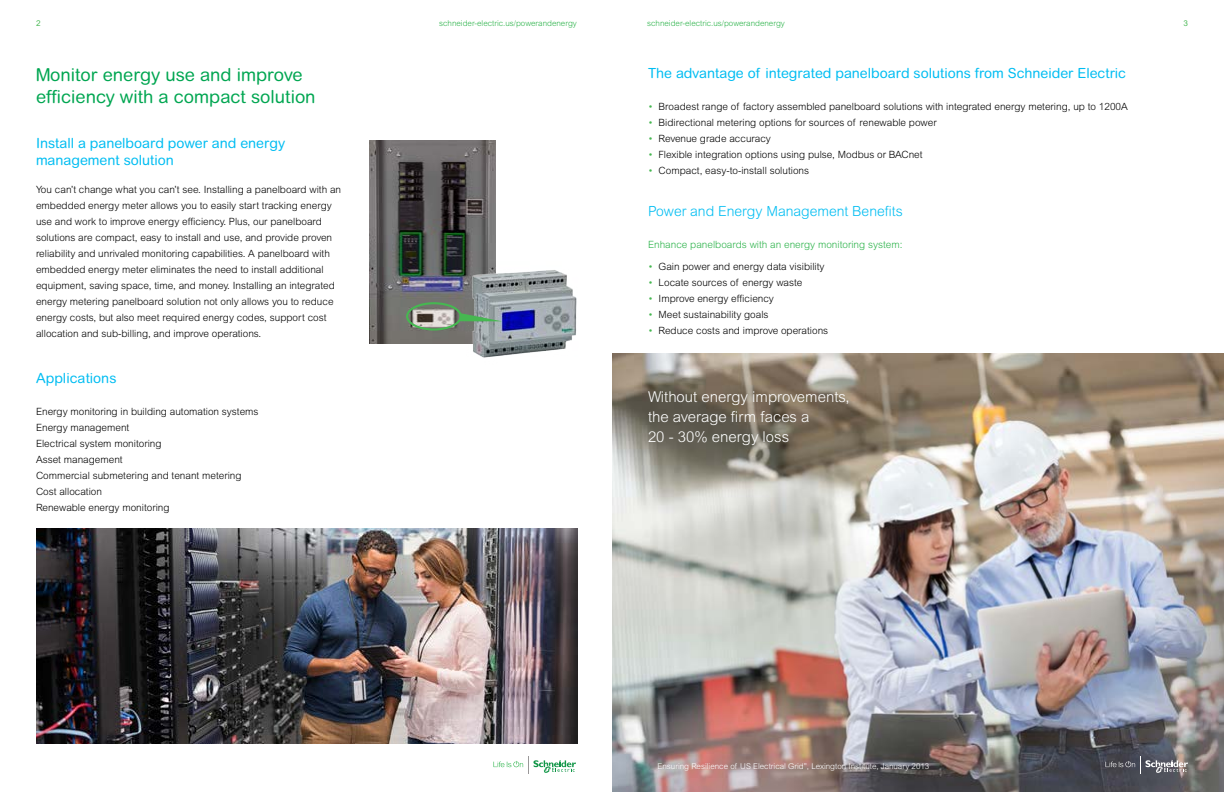
<style>
.page{position:relative;width:1224px;height:792px;background:#fff}
.page>*{position:absolute;margin:0;border:0;box-sizing:border-box;transform-origin:0 0}
.t1{font:18px/21.6px "Arial Rounded MT Std";color:#00a651}
.t2{font:300 14.9px/20px "Arial MT Std";color:#fff}
.t3{font:14px/16.8px "Arial Rounded MT Std";color:#00bdf2}
.t4{font:300 14px "Arial Rounded MT Std";color:#00bdf2}
.t5{font:300 10px/16px "Arial MT Std";color:#000}
.t6{font:300 10px "Arial MT Std";color:#2cb34a}
.t7{font:300 8px "Arial MT Std";color:#2cb34a}
.t8{font:300 8px "Arial MT Std";color:#fff}
.t9{font:8px "Arial Rounded MT Std";color:#46b751}
.s1{color:#46b751}
.s2{color:#fff}
</style>
<div class="page">
<img style="left:612px;top:354px;width:612px;height:438px">
<svg style="left:1106px;top:756px;width:82px;height:17px"></svg>
<svg style="left:494px;top:756px;width:82px;height:17px"></svg>
<img style="left:370px;top:140px;width:125px;height:203px">
<img style="left:466px;top:261px;width:111px;height:97px">
<div style="left:406px;top:302px;width:56px;height:29px;border:2px solid #46b751;border-radius:50%"></div>
<svg style="left:460px;top:313px;width:42px;height:8px"></svg>
<img style="left:37px;top:529px;width:541px;height:215px">
<p class="t7" style="left:439px;top:19px;width:139px">schneider-electric.us/powerandenergy</p>
<p class="t7" style="left:647px;top:19px;width:139px">schneider-electric.us/powerandenergy</p>
<p class="t9" style="left:36px;top:19px;width:6px">2</p>
<p class="t9" style="left:493px;top:19px;width:85px">schneider-electric.com</p>
<p class="t9" style="left:684px;top:19px;width:49px">-electric.com</p>
<p class="t9" style="left:1183px;top:19px;width:6px">3</p>
<h1 class="t1" style="left:36px;top:64px;width:281px">Monitor energy use and improve efficiency with a compact solution</h1>
<h3 class="t3" style="left:36px;top:135px;width:251px">Install a panelboard power and energy management solution</h3>
<p class="t5" style="left:36px;top:182px;width:307px">You can’t change what you can’t see. Installing a panelboard with an embedded energy meter allows you to easily start tracking energy use and work to improve energy efficiency. Plus, our panelboard solutions are compact, easy to install and use, and provide proven reliability and unrivaled monitoring capabilities. A panelboard with embedded energy meter eliminates the need to install additional equipment, saving space, time, and money. Installing an integrated energy metering panelboard solution not only allows you to reduce energy costs, but also meet required energy codes, support cost allocation and sub-billing, and improve operations.</p>
<h3 class="t3" style="left:36px;top:369px;width:82px">Applications</h3>
<p class="t5" style="left:36px;top:403px;width:224px">Energy monitoring in building automation systems<br>Energy management<br>Electrical system monitoring<br>Asset management<br>Commercial submetering and tenant metering<br>Cost allocation<br>Renewable energy monitoring</p>
<h3 class="t3" style="left:648px;top:65px;width:480px">The advantage of integrated panelboard solutions from Schneider Electric</h3>
<p class="t5" style="left:648px;top:99px;width:481px"><span class="s1">•</span> Broadest range of factory assembled panelboard solutions with integrated energy metering, up to 1200A</p>
<p class="t5" style="left:648px;top:115px;width:290px"><span class="s1">•</span> Bidirectional metering options for sources of renewable power</p>
<p class="t5" style="left:648px;top:131px;width:124px"><span class="s1">•</span> Revenue grade accuracy</p>
<p class="t5" style="left:648px;top:147px;width:276px"><span class="s1">•</span> Flexible integration options using pulse, Modbus or BACnet</p>
<p class="t5" style="left:648px;top:163px;width:163px"><span class="s1">•</span> Compact, easy-to-install solutions</p>
<h3 class="t4" style="left:648px;top:203px;width:256px">Power and Energy Management Benefits</h3>
<p class="t6" style="left:648px;top:239px;width:256px">Enhance panelboards with an energy monitoring system:</p>
<p class="t5" style="left:648px;top:258px;width:178px"><span class="s1">•</span> Gain power and energy data visibility</p>
<p class="t5" style="left:648px;top:274px;width:156px"><span class="s1">•</span> Locate sources of energy waste</p>
<p class="t5" style="left:648px;top:290px;width:127px"><span class="s1">•</span> Improve energy efficiency</p>
<p class="t5" style="left:648px;top:306px;width:129px"><span class="s1">•</span> Meet sustainability goals<span class="s2">ls</span></p>
<p class="t5" style="left:648px;top:322px;width:245px"><span class="s1">•</span> Reduce costs and improve operations <span class="s2">ve operations</span></p>
<h2 class="t2" style="left:648px;top:387px;width:203px">Without energy improvements, the average firm faces a<br>20 - 30% energy loss</h2>
<p class="t8" style="left:658px;top:761px;width:273px">Ensuring Resilience of US Electrical Grid”, Lexington Institute, January 2013</p>
</div>
